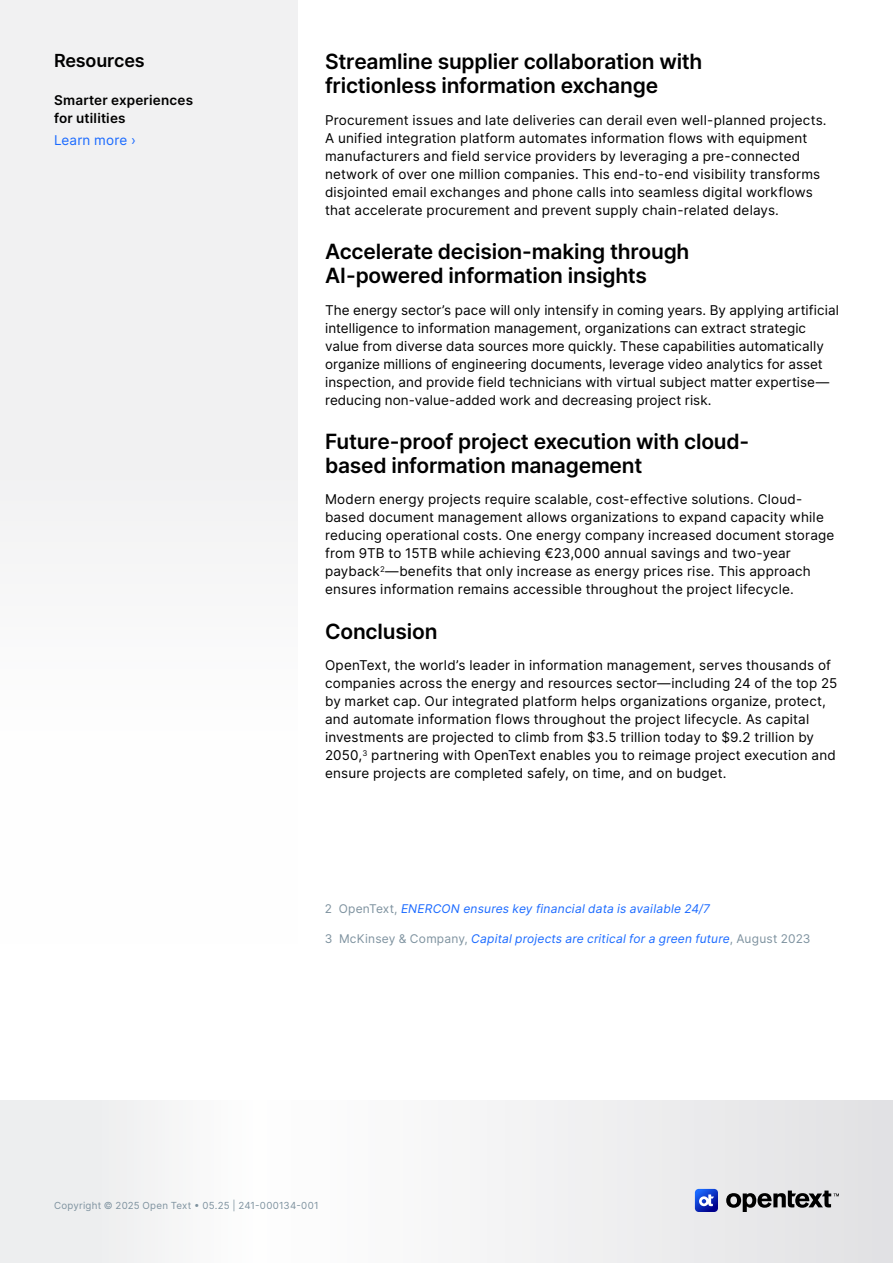
<style>
.page{position:relative;width:893px;height:1263px;background:#fff}
.page>*{position:absolute;margin:0;border:0;box-sizing:border-box;transform-origin:0 0}
.H2_Heading{font:600 21px/24px "Inter";letter-spacing:-.01em;color:#000}
.H3_Heading{font:600 18px "Inter";letter-spacing:-.01em;color:#000}
.Body{font:13.5px/18px "Inter";letter-spacing:.01em;color:#000}
.H4_Heading{font:600 13.5px/18px "Inter";letter-spacing:.015em;color:#000}
.Sidebar_CTA{font:13.5px "Inter";letter-spacing:.015em;color:#1a6aff}
.Footnote{font:italic 12px "Inter";letter-spacing:.015em;color:#1a6aff}
.t1{font:9.75px "Inter";letter-spacing:.025em;color:#7e929f}
.s1{font-style:normal;color:#7e929f}
</style>
<div class="page">
<svg style="left:0;top:1101px;width:893px;height:162px"></svg>
<svg style="left:726px;top:1190px;width:113px;height:22px;background:#8c8c8d"></svg>
<svg style="left:695px;top:1189px;width:23px;height:23px"></svg>
<div style="left:0;top:0;width:298px;height:542px;background:#f1f1f2"></div>
<h3 class="H3_Heading" style="left:54px;top:47px;width:92px">Resources</h3>
<h4 class="H4_Heading" style="left:54px;top:91px;width:141px">Smarter experiences for utilities</h4>
<p class="Sidebar_CTA" style="left:54px;top:130px;width:84px">Learn more ›</p>
<h2 class="H2_Heading" style="left:325px;top:49px;width:379px">Streamline supplier collaboration with frictionless information exchange</h2>
<p class="Body" style="left:325px;top:111px;width:503px">Procurement issues and late deliveries can derail even well-planned projects.<br>A unified integration platform automates information flows with equipment manufacturers and field service providers by leveraging a pre-connected network of over one million companies. This end-to-end visibility transforms disjointed email exchanges and phone calls into seamless digital workflows that accelerate procurement and prevent supply chain-related delays.</p>
<h2 class="H2_Heading" style="left:325px;top:239px;width:366px">Accelerate decision-making through<br>AI-powered information insights</h2>
<p class="Body" style="left:325px;top:300px;width:515px">The energy sector’s pace will only intensify in coming years. By applying artificial intelligence to information management, organizations can extract strategic value from diverse data sources more quickly. These capabilities automatically organize millions of engineering documents, leverage video analytics for asset inspection, and provide field technicians with virtual subject matter expertise— reducing non-value-added work and decreasing project risk.</p>
<h2 class="H2_Heading" style="left:325px;top:429px;width:426px">Future-proof project execution with cloud&shy;based information management</h2>
<p class="Body" style="left:325px;top:490px;width:511px">Modern energy projects require scalable, cost-effective solutions. Cloud&shy;based document management allows organizations to expand capacity while reducing operational costs. One energy company increased document storage from 9TB to 15TB while achieving €23,000 annual savings and two-year payback<sup>2</sup>—benefits that only increase as energy prices rise. This approach ensures information remains accessible throughout the project lifecycle.</p>
<h2 class="H2_Heading" style="left:325px;top:618px;width:114px">Conclusion</h2>
<p class="Body" style="left:325px;top:656px;width:514px">OpenText, the world’s leader in information management, serves thousands of companies across the energy and resources sector—including 24 of the top 25 by market cap. Our integrated platform helps organizations organize, protect, and automate information flows throughout the project lifecycle. As capital investments are projected to climb from $3.5 trillion today to $9.2 trillion by 2050,<sup>3</sup> partnering with OpenText enables you to reimage project execution and ensure projects are completed safely, on time, and on budget.</p>
<p class="Footnote" style="left:325px;top:900px;width:387px"><span class="s1">2 OpenText,</span> ENERCON ensures key financial data is available 24/7</p>
<p class="Footnote" style="left:325px;top:930px;width:487px"><span class="s1">3 McKinsey &amp; Company,</span> Capital projects are critical for a green future<span class="s1">, August 2023</span></p>
<p class="t1" style="left:54px;top:1198px;width:266px">Copyright © 2025 Open Text • 05.25 | 241-000134-001</p>
</div>
